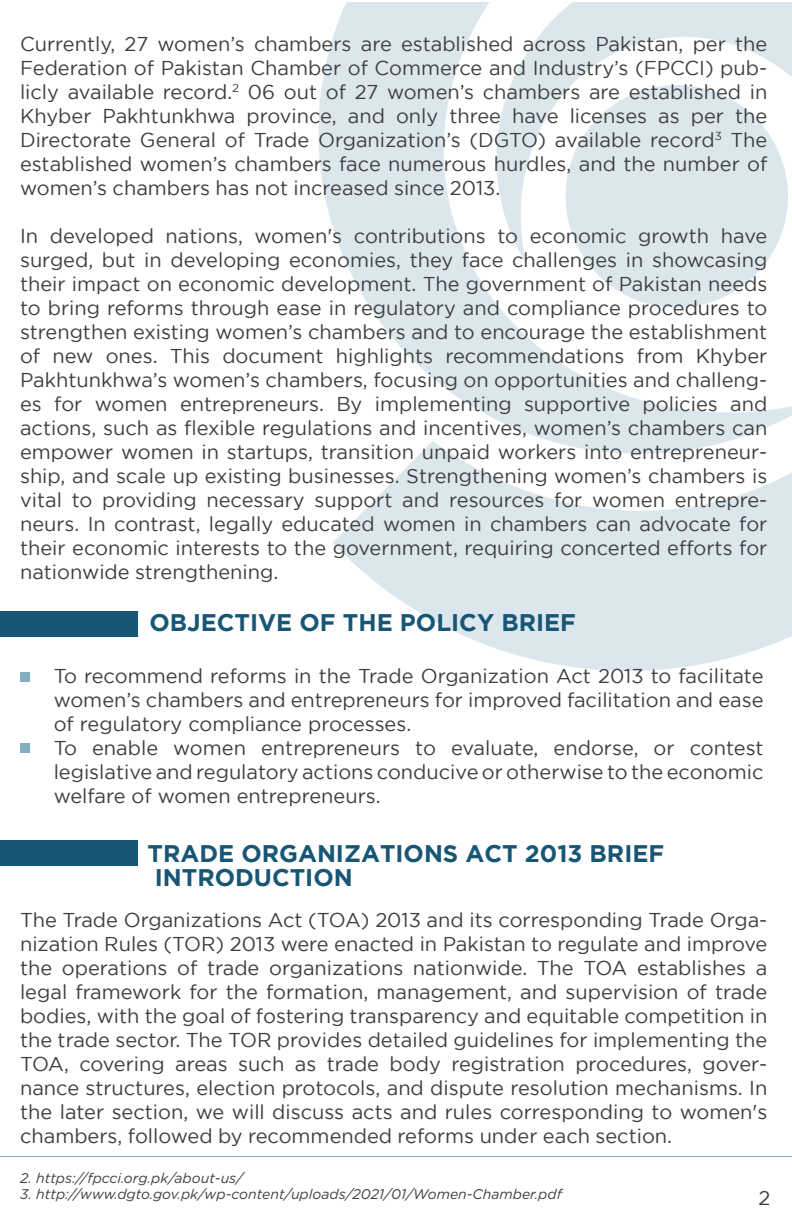
<style>
.page{position:relative;width:792px;height:1224px;background:#fff}
.page>*{position:absolute;margin:0;border:0;box-sizing:border-box;transform-origin:0 0}
.t1{font:700 24px/24px "Gotham";color:#175675}
.t2{font:20px/24px "Gotham";color:#3e3e3f;text-align:justify}
.t3{font:italic 14px "Gotham Rnd";color:#3e3e3f}
</style>
<div class="page">
<svg style="left:318px;top:38px;width:15px;height:189px;fill:#dbe7ec"></svg>
<svg style="left:333px;top:3px;width:459px;height:668px;fill:#dbe7ec"></svg>
<div style="left:0;top:611px;width:138px;height:26px;background:#175675"></div>
<div style="left:20px;top:673px;width:9px;height:9px;background:#84aec1"></div>
<div style="left:20px;top:743px;width:9px;height:9px;background:#84aec1"></div>
<div style="left:0;top:840px;width:138px;height:26px;background:#175675"></div>
<hr style="left:0;top:1156px;width:792px;height:1px;background:#84aec1">
<p class="t2" style="left:20px;top:32px;width:749px">Currently, 27 women’s chambers are established across Pakistan, per the Federation of Pakistan Chamber of Commerce and Industry’s (FPCCI) pub&shy;licly available record.<sup>2</sup> 06 out of 27 women’s chambers are established in Khyber Pakhtunkhwa province, and only three have licenses as per the Directorate General of Trade Organization’s (DGTO) available record<sup>3</sup> The established women’s chambers face numerous hurdles, and the number of women’s chambers has not increased since 2013.</p>
<p class="t2" style="left:20px;top:224px;width:749px">In developed nations, women's contributions to economic growth have surged, but in developing economies, they face challenges in showcasing their impact on economic development. The government of Pakistan needs to bring reforms through ease in regulatory and compliance procedures to strengthen existing women’s chambers and to encourage the establishment of new ones. This document highlights recommendations from Khyber Pakhtunkhwa’s women’s chambers, focusing on opportunities and challeng&shy;es for women entrepreneurs. By implementing supportive policies and actions, such as flexible regulations and incentives, women’s chambers can empower women in startups, transition unpaid workers into entrepreneur&shy;ship, and scale up existing businesses. Strengthening women’s chambers is vital to providing necessary support and resources for women entrepre&shy;neurs. In contrast, legally educated women in chambers can advocate for their economic interests to the government, requiring concerted efforts for nationwide strengthening.</p>
<p class="t1" style="left:150px;top:610px;width:428px">OBJECTIVE OF THE POLICY BRIEF</p>
<p class="t2" style="left:54px;top:664px;width:711px;text-align:left">To recommend reforms in the Trade Organization Act 2013 to facilitate women’s chambers and entrepreneurs for improved facilitation and ease of regulatory compliance processes.<br>To enable women entrepreneurs to evaluate, endorse, or contest legislative and regulatory actions conducive or otherwise to the economic welfare of women entrepreneurs.</p>
<p class="t1" style="left:148px;top:841px;width:518px">TRADE ORGANIZATIONS ACT 2013 BRIEF<br>INTRODUCTION</p>
<p class="t2" style="left:20px;top:908px;width:749px">The Trade Organizations Act (TOA) 2013 and its corresponding Trade Orga&shy;nization Rules (TOR) 2013 were enacted in Pakistan to regulate and improve the operations of trade organizations nationwide. The TOA establishes a legal framework for the formation, management, and supervision of trade bodies, with the goal of fostering transparency and equitable competition in the trade sector. The TOR provides detailed guidelines for implementing the TOA, covering areas such as trade body registration procedures, gover&shy;nance structures, election protocols, and dispute resolution mechanisms. In the later section, we will discuss acts and rules corresponding to women's chambers, followed by recommended reforms under each section.</p>
<p class="t3" style="left:20px;top:1168px;width:225px">2. https://fpcci.org.pk/about-us/</p>
<p class="t3" style="left:20px;top:1184px;width:543px">3. http://www.dgto.gov.pk/wp-content/uploads/2021/01/Women-Chamber.pdf</p>
<p class="t2" style="left:759px;top:1185px;width:13px">2</p>
</div>
